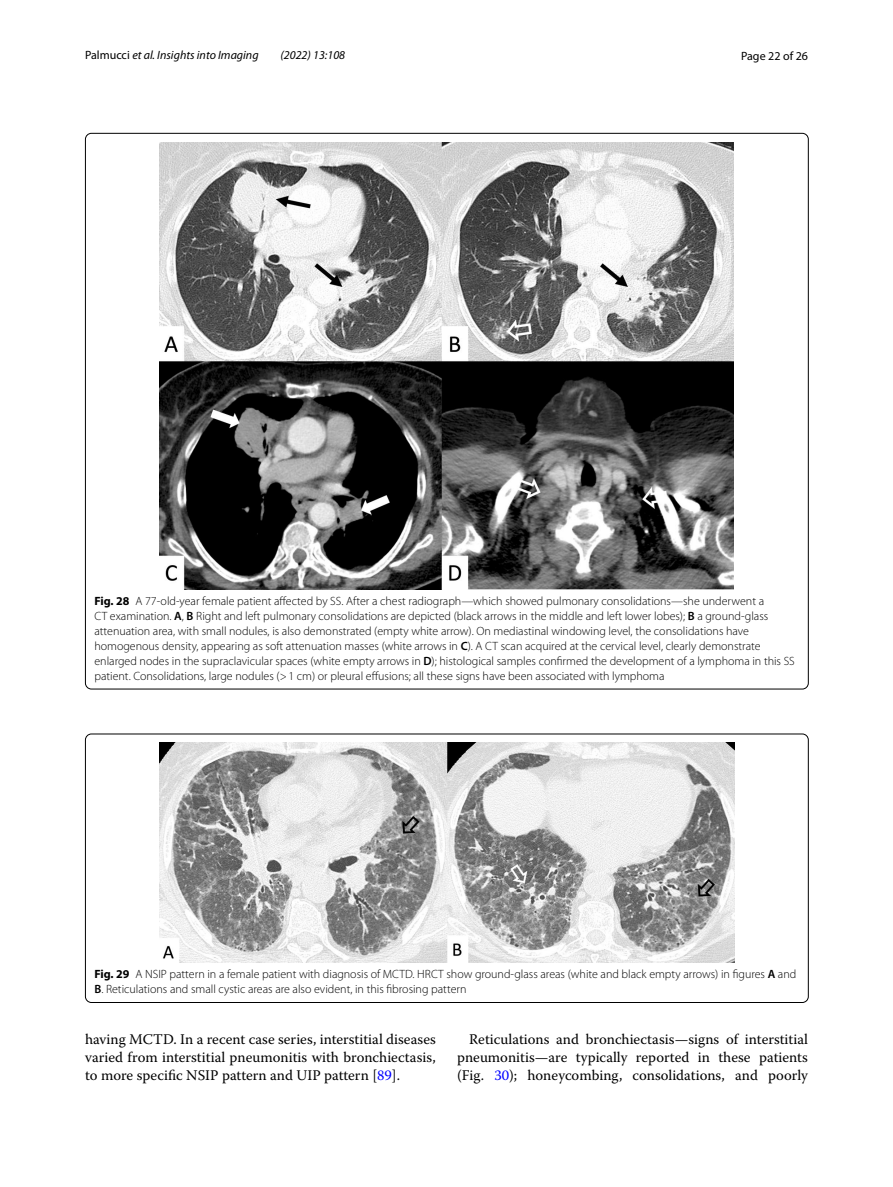
<style>
.page{position:relative;width:893px;height:1187px;background:#fff}
.page>*{position:absolute;margin:0;border:0;box-sizing:border-box;transform-origin:0 0}
.t1{font:14.7px/18px "Warnock Pro";color:#000;text-align:justify}
.t2{font:300 12px/15px "Myriad Pro";color:#000}
.t3{font:italic 12px "Myriad Pro";color:#000}
.t4{font:12px "Myriad Pro";color:#000}
.s1{font-style:normal}
.s2{font-weight:700}
.s3{font-weight:600}
.s4{color:#00f}
</style>
<div class="page">
<img style="left:160px;top:142px;width:574px;height:447px">
<img style="left:160px;top:743px;width:574px;height:219px">
<div style="left:85px;top:733px;width:723px;height:269px;border:1px solid #000;border-radius:6px"></div>
<p class="t3" style="left:85px;top:48px;width:175px"><span class="s1">Palmucci</span> et al. Insights into Imaging</p>
<p class="t3" style="left:280px;top:48px;width:66px">(2022) 13:108</p>
<p class="t4" style="left:741px;top:48px;width:68px">Page 22 of 26</p>
<p class="t2" style="left:94px;top:593px;width:702px"><span class="s2">Fig. 28</span> A 77-old-year female patient affected by SS. After a chest radiograph—which showed pulmonary consolidations—she underwent a<br>CT examination. <span class="s3">A</span>, <span class="s3">B</span> Right and left pulmonary consolidations are depicted (black arrows in the middle and left lower lobes); <span class="s3">B</span> a ground-glass attenuation area, with small nodules, is also demonstrated (empty white arrow). On mediastinal windowing level, the consolidations have homogenous density, appearing as soft attenuation masses (white arrows in <span class="s3">C</span>). A CT scan acquired at the cervical level, clearly demonstrate enlarged nodes in the supraclavicular spaces (white empty arrows in <span class="s3">D</span>); histological samples confirmed the development of a lymphoma in this SS patient. Consolidations, large nodules (&gt;1 cm) or pleural effusions; all these signs have been associated with lymphoma</p>
<p class="t2" style="left:94px;top:966px;width:703px"><span class="s2">Fig. 29</span> A NSIP pattern in a female patient with diagnosis of MCTD. HRCT show ground-glass areas (white and black empty arrows) in figures <span class="s3">A</span> and<br><span class="s3">B</span>. Reticulations and small cystic areas are also evident, in this fibrosing pattern</p>
<p class="t1" style="left:85px;top:1029px;width:352px">having MCTD. In a recent case series, interstitial diseases varied from interstitial pneumonitis with bronchiectasis, to more specific NSIP pattern and UIP pattern [<span class="s4">89</span>].</p>
<p class="t1" style="left:457px;top:1029px;width:352px;text-indent:12px">Reticulations and bronchiectasis—signs of interstitial pneumonitis—are typically reported in these patients (Fig. <span class="s4">30</span>); honeycombing, consolidations, and poorly</p>
</div>
